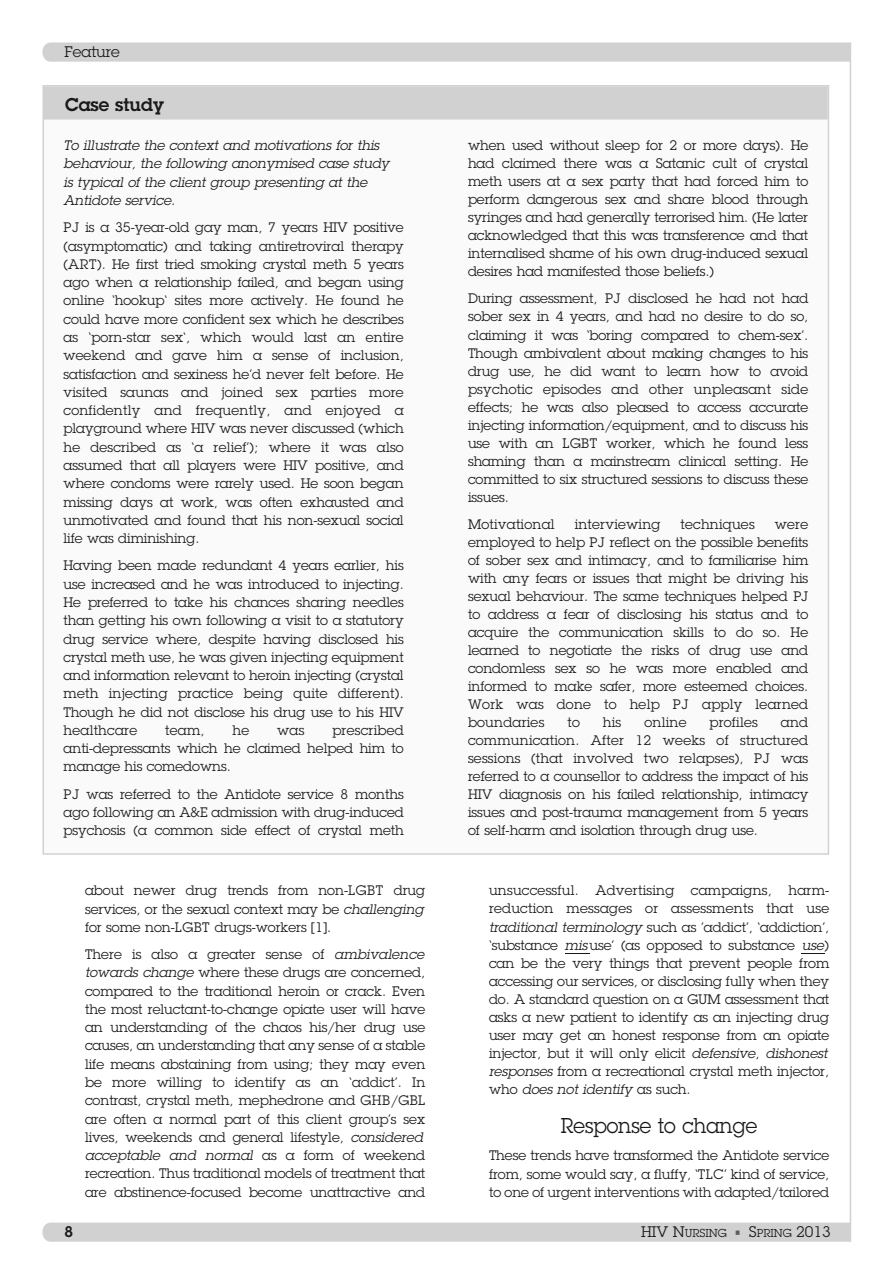
<style>
.page{position:relative;width:893px;height:1263px;background:#fff}
.page>*{position:absolute;margin:0;border:0;box-sizing:border-box;transform-origin:0 0}
.t1{font:21px "Lubalin Graph";color:#191919;scale:.95 1}
.t2{font:600 18px "Lubalin Graph";color:#191919}
.t3{font:15px "Lubalin Graph";color:#191919}
.t4{font:600 15px "Lubalin Graph";color:#191919}
.t5{font:13.5px/18.3px "Lubalin Graph";color:#191919;text-align:justify}
.t6{font:italic 13.5px/18.3px "Lubalin Graph";letter-spacing:.005em;color:#191919}
.t7{font:13.5px "Lubalin Graph";letter-spacing:.02em;color:#191919}
.t8{font:11.25px "Lubalin Graph";color:#191919}
.s1{font-style:italic}
.s2{font-size:15px}
.s3{font-size:12px;color:#5e5e5e}
</style>
<div class="page">
<div style="left:42px;top:43px;width:808px;height:19px;background:#d1d1d1"></div>
<svg style="left:42px;top:1222px;width:808px;height:20px;background:#d3d3d3"></svg>
<hr style="left:850px;top:43px;width:1px;height:1199px;background:#d1d1d1">
<svg style="left:565px;top:953px;width:24px;height:1px"></svg>
<svg style="left:802px;top:953px;width:23px;height:1px"></svg>
<div style="left:44px;top:87px;width:784px;height:766px;background:#fafafa"></div>
<div style="left:44px;top:87px;width:784px;height:33px;background:#d1d1d1"></div>
<p class="t3" style="left:65px;top:47px;width:57px">Feature</p>
<h2 class="t2" style="left:65px;top:98px;width:100px">Case study</h2>
<p class="t6" style="left:64px;top:138px;width:328px">To illustrate the context and motivations for this behaviour, the following anonymised case study is typical of the client group presenting at the Antidote service.</p>
<p class="t5" style="left:64px;top:220px;width:342px">PJ is a 35-year-old gay man, 7 years HIV positive (asymptomatic) and taking antiretroviral therapy (ART). He first tried smoking crystal meth 5 years ago when a relationship failed, and began using online ‘hookup‘ sites more actively. He found he could have more confident sex which he describes as ‘porn-star sex‘, which would last an entire weekend and gave him a sense of inclusion, satisfaction and sexiness he’d never felt before. He visited saunas and joined sex parties more confidently and frequently, and enjoyed a playground where HIV was never discussed (which he described as ‘a relief’); where it was also assumed that all players were HIV positive, and where condoms were rarely used. He soon began missing days at work, was often exhausted and unmotivated and found that his non-sexual social life was diminishing.</p>
<p class="t5" style="left:64px;top:558px;width:342px">Having been made redundant 4 years earlier, his use increased and he was introduced to injecting.<br>He preferred to take his chances sharing needles than getting his own following a visit to a statutory drug service where, despite having disclosed his crystal meth use, he was given injecting equipment and information relevant to heroin injecting (crystal meth injecting practice being quite different).<br>Though he did not disclose his drug use to his HIV healthcare</p>
<p class="t5" style="left:64px;top:722px;width:342px;text-indent:269px">prescribed anti-depressants which he claimed helped him to manage his comedowns.</p>
<p class="t5" style="left:64px;top:786px;width:342px">PJ was referred to the Antidote service 8 months ago following an A&amp;E admission with drug-induced psychosis (a common side effect of crystal meth</p>
<p class="t5" style="left:165px;top:722px;width:41px">team,</p>
<p class="t5" style="left:233px;top:722px;width:18px">he</p>
<p class="t5" style="left:277px;top:722px;width:29px">was</p>
<p class="t5" style="left:85px;top:883px;width:342px">about newer drug trends from non-LGBT drug services, or the sexual context may be <span class="s1">challenging </span>for some non-LGBT drugs-workers [1].</p>
<p class="t5" style="left:85px;top:946px;width:343px;text-align:left">There is also a greater sense of <span class="s1">ambivalence towards change</span> where these drugs are concerned, compared to the traditional heroin or crack. Even the most reluctant-to-change opiate user will have an understanding of the chaos his/her drug use causes, an understanding that any sense of a stable life means abstaining from using; they may even be more willing to identify as an ‘addict’. In contrast, crystal meth, mephedrone and GHB/GBL are often a normal part of this client group’s sex lives, weekends and general lifestyle, <span class="s1">considered acceptable and normal</span> a s a f o r m o f w e e k e n d recreation. Thus traditional models of treatment that are abstinence-focused become unattractive and</p>
<p class="t5" style="left:468px;top:138px;width:342px">when used without sleep for 2 or more days). He had claimed there was a Satanic cult of crystal meth users at a sex party that had forced him to perform dangerous sex and share blood through syringes and had generally terrorised him. (He later acknowledged that this was transference and that internalised shame of his own drug-induced sexual desires had manifested those beliefs.)</p>
<p class="t5" style="left:468px;top:291px;width:342px">During assessment, PJ disclosed he had not had sober sex in 4 years, and had no desire to do so, claiming it was ‘boring compared to chem-sex’.<br>Though ambivalent about making changes to his drug use, he did want to learn how to avoid psychotic episodes and other unpleasant side effects; he was also pleased to access accurate injecting information/equipment, and to discuss his use with an LGBT worker, which he found less shaming than a mainstream clinical setting. He committed to six structured sessions to discuss these issues.</p>
<p class="t7" style="left:468px;top:519px;width:88px">Motivational</p>
<p class="t7" style="left:575px;top:519px;width:87px">interviewing</p>
<p class="t7" style="left:680px;top:519px;width:76px">techniques</p>
<p class="t5" style="left:468px;top:516px;width:342px;text-indent:307px">were employed to help PJ reflect on the possible benefits of sober sex and intimacy, and to familiarise him with any fears or issues that might be driving his sexual behaviour. The same techniques helped PJ to address a fear of disclosing his status and to acquire the communication skills to do so. He learned to negotiate the risks of drug use and condomless sex so he was more enabled and informed to make safer, more esteemed choices.<br>Work was done to help PJ apply learned boundaries</p>
<p class="t5" style="left:567px;top:714px;width:14px">to</p>
<p class="t5" style="left:603px;top:714px;width:20px">his</p>
<p class="t5" style="left:644px;top:714px;width:44px">online</p>
<p class="t7" style="left:710px;top:717px;width:50px">profiles</p>
<p class="t5" style="left:468px;top:715px;width:342px;text-indent:313px">and communication. After 12 weeks of structured sessions (that involved two relapses), PJ was referred to a counsellor to address the impact of his HIV diagnosis on his failed relationship, intimacy issues and post-trauma management from 5 years of self-harm and isolation through drug use.</p>
<p class="t5" style="left:489px;top:883px;width:342px">unsuccessful. Advertising campaigns, harm&shy;reduction messages or assessments that use <span class="s1">traditional terminology</span> such as ’addict’, ‘addiction’, ‘substance <span class="s1">mis</span>use’ (as opposed to substance <span class="s1">use</span>) can be the very things that prevent people from accessing our services, or disclosing fully when they do. A standard question on a GUM assessment that asks a new patient to identify as an injecting drug user may get an honest response from an opiate injector, but it will only elicit <span class="s1">defensive</span>, <span class="s1">dishonest responses</span> from a recreational crystal meth injector, who <span class="s1">does not identify</span> as such.</p>
<h1 class="t1" style="left:561px;top:1118px;width:208px">Response to change</h1>
<p class="t5" style="left:489px;top:1148px;width:342px">These trends have transformed the Antidote service from, some would say, a fluffy, ‘TLC’ kind of service, to one of urgent interventions with adapted/tailored</p>
<p class="t4" style="left:65px;top:1227px;width:10px">8</p>
<p class="t8" style="left:641px;top:1229px;width:191px"><span class="s2">HIV N</span>URSING <span class="s3">•</span> <span class="s2">S</span>PRING <span class="s2">2013</span></p>
</div>
